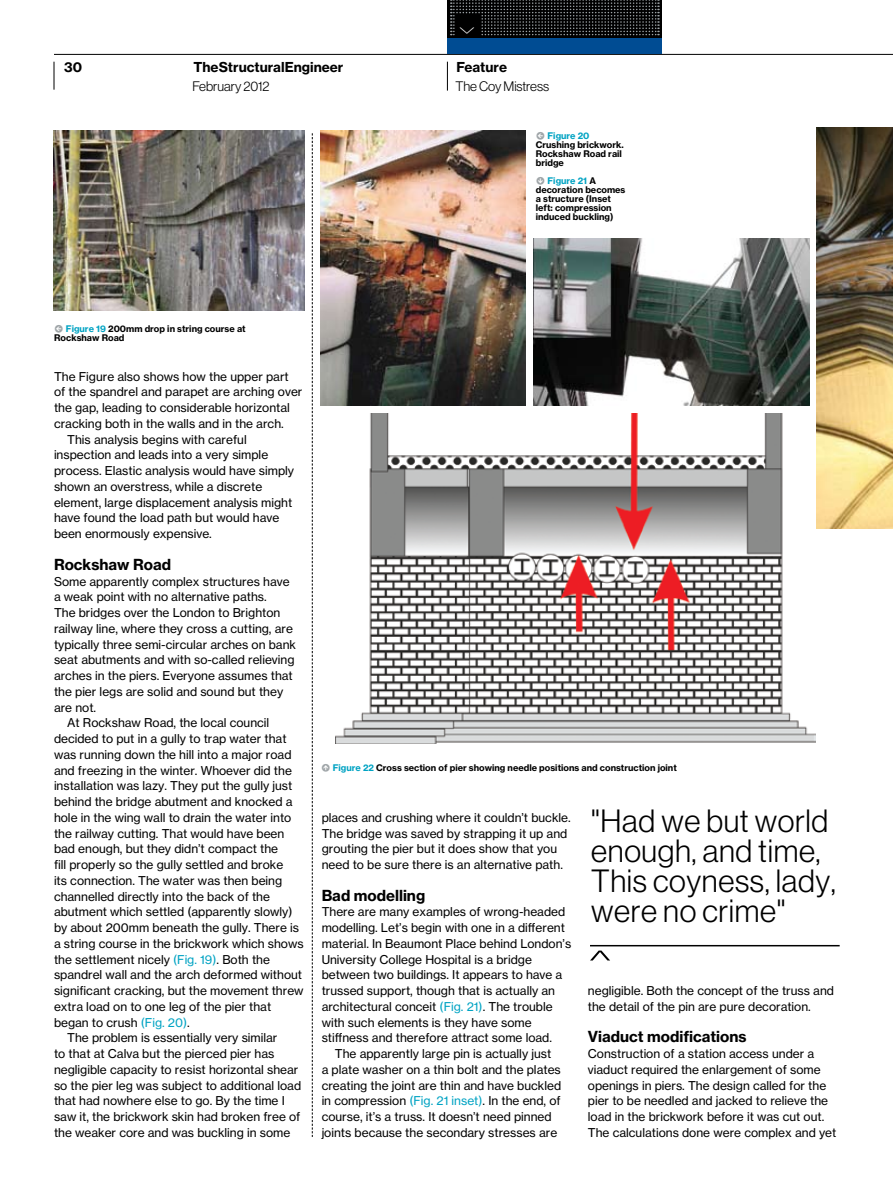
<style>
.page{position:relative;width:893px;height:1191px;background:#fff}
.page>*{position:absolute;margin:0;border:0;box-sizing:border-box;transform-origin:0 0}
.t1{font:100 36px "National";color:#fff}
.t2{font:31.5px/30px "N Haas Grotesk DS Std 45 Lt";letter-spacing:.02em;color:#000}
.t3{font:15px "N Haas Grotesk TX Std 75 Bd";color:#000}
.t4{font:13.5px "N Haas Grotesk TX Std 75 Bd";color:#000}
.t5{font:13.5px "N Haas Grotesk DS Std 45 Lt";color:#000}
.t6{font:12px/15.8px "N Haas Grotesk TX Std 55 Rg";color:#000}
.t7{font:9px/9px "N Haas Grotesk TX Std 75 Bd";color:#000}
.s1{font-family:"Mercury Text G2";font-size:10.5px;color:#9fa5a8}
.s2{color:#00a3c3}
</style>
<div class="page">
<svg style="left:447px;top:0;width:215px;height:38px"></svg>
<svg style="left:451px;top:0;width:208px;height:35px;background:#1b1c1d"></svg>
<div style="left:455px;top:14px;width:24px;height:22px;background:#000"></div>
<svg style="left:447px;top:62px;width:1px;height:29px"></svg>
<hr style="left:54px;top:54px;width:839px;height:1px;background:#000">
<svg style="left:54px;top:62px;width:1px;height:28px"></svg>
<img style="left:335px;top:413px;width:480px;height:331px">
<div style="left:447px;top:38px;width:215px;height:16px;background:#004c93"></div>
<svg style="left:312px;top:133px;width:1px;height:1004px"></svg>
<img style="left:320px;top:130px;width:206px;height:275px">
<img style="left:533px;top:238px;width:277px;height:167px">
<img style="left:54px;top:130px;width:250px;height:180px">
<hr style="left:590px;top:945px;width:250px;height:1px;background:#000">
<svg style="left:590px;top:950px;width:20px;height:10px"></svg>
<img style="left:816px;top:128px;width:77px;height:401px">
<p class="t4" style="left:64px;top:58px;width:19px">30</p>
<p class="t4" style="left:193px;top:58px;width:151px">TheStructuralEngineer</p>
<p class="t5" style="left:192px;top:78px;width:79px">February 2012</p>
<p class="t7" style="left:54px;top:324px;width:193px"><span class="s1">•</span> <span class="s2">Figure 19</span> 200mm drop in string course at<br>Rockshaw Road</p>
<h1 class="t1" style="left:488px;top:25px;width:12px;rotate:90deg">›</h1>
<p class="t4" style="left:456px;top:58px;width:52px">Feature</p>
<p class="t5" style="left:455px;top:79px;width:95px">The Coy Mistress</p>
<p class="t7" style="left:536px;top:131px;width:89px"><span class="s1">•</span> <span class="s2">Figure 20<br></span>Crushing brickwork.<br>Rockshaw Road rail bridge</p>
<p class="t7" style="left:536px;top:176px;width:91px"><span class="s1">•</span> <span class="s2">Figure 21</span> A decoration becomes a structure (Inset left: compression induced buckling)</p>
<p class="t6" style="left:54px;top:368px;width:236px">The Figure also shows how the upper part</p>
<p class="t6" style="left:54px;top:384px;width:250px">of the spandrel and parapet are arching over</p>
<p class="t6" style="left:54px;top:400px;width:237px">the gap, leading to considerable horizontal</p>
<p class="t6" style="left:54px;top:416px;width:231px">cracking both in the walls and in the arch.</p>
<p class="t6" style="left:67px;top:431px;width:181px">This analysis begins with careful</p>
<p class="t6" style="left:54px;top:447px;width:216px">inspection and leads into a very simple</p>
<p class="t6" style="left:54px;top:463px;width:242px">process. Elastic analysis would have simply</p>
<p class="t6" style="left:54px;top:478px;width:210px">shown an overstress, while a discrete</p>
<p class="t6" style="left:54px;top:494px;width:240px">element, large displacement analysis might</p>
<p class="t6" style="left:54px;top:510px;width:227px">have found the load path but would have</p>
<p class="t6" style="left:54px;top:526px;width:159px">been enormously expensive.</p>
<p class="t3" style="left:54px;top:555px;width:119px">Rockshaw Road</p>
<p class="t6" style="left:54px;top:573px;width:237px">Some apparently complex structures have</p>
<p class="t6" style="left:54px;top:589px;width:214px">a weak point with no alternative paths.</p>
<p class="t6" style="left:54px;top:605px;width:228px">The bridges over the London to Brighton</p>
<p class="t6" style="left:54px;top:620px;width:240px">railway line, where they cross a cutting, are</p>
<p class="t6" style="left:54px;top:636px;width:244px">typically three semi-circular arches on bank</p>
<p class="t6" style="left:54px;top:652px;width:242px">seat abutments and with so-called relieving</p>
<p class="t6" style="left:54px;top:667px;width:240px">arches in the piers. Everyone assumes that</p>
<p class="t6" style="left:54px;top:683px;width:231px">the pier legs are solid and sound but they</p>
<p class="t6" style="left:54px;top:699px;width:44px">are not.</p>
<p class="t6" style="left:67px;top:715px;width:204px">At Rockshaw Road, the local council</p>
<p class="t6" style="left:54px;top:730px;width:234px">decided to put in a gully to trap water that</p>
<p class="t6" style="left:54px;top:746px;width:239px">was running down the hill into a major road</p>
<p class="t6" style="left:54px;top:762px;width:239px">and freezing in the winter. Whoever did the</p>
<p class="t6" style="left:54px;top:778px;width:240px">installation was lazy. They put the gully just</p>
<p class="t6" style="left:54px;top:793px;width:240px">behind the bridge abutment and knocked a</p>
<p class="t6" style="left:54px;top:809px;width:239px">hole in the wing wall to drain the water into</p>
<p class="t6" style="left:54px;top:825px;width:232px">the railway cutting. That would have been</p>
<p class="t6" style="left:54px;top:841px;width:226px">bad enough, but they didn’t compact the</p>
<p class="t6" style="left:54px;top:856px;width:231px">fill properly so the gully settled and broke</p>
<p class="t6" style="left:54px;top:872px;width:230px">its connection. The water was then being</p>
<p class="t6" style="left:54px;top:888px;width:218px">channelled directly into the back of the</p>
<p class="t6" style="left:54px;top:904px;width:240px">abutment which settled (apparently slowly)</p>
<p class="t6" style="left:54px;top:919px;width:247px">by about 200mm beneath the gully. There is</p>
<p class="t6" style="left:54px;top:935px;width:251px">a string course in the brickwork which shows</p>
<p class="t6" style="left:54px;top:951px;width:217px">the settlement nicely <span class="s2">(Fig. 19)</span>. Both the</p>
<p class="t6" style="left:54px;top:967px;width:250px">spandrel wall and the arch deformed without</p>
<p class="t6" style="left:54px;top:982px;width:251px">significant cracking, but the movement threw</p>
<p class="t6" style="left:54px;top:998px;width:219px">extra load on to one leg of the pier that</p>
<p class="t6" style="left:54px;top:1014px;width:137px">began to crush <span class="s2">(Fig. 20)</span>.</p>
<p class="t6" style="left:67px;top:1030px;width:212px">The problem is essentially very similar</p>
<p class="t6" style="left:54px;top:1045px;width:222px">to that at Calva but the pierced pier has</p>
<p class="t6" style="left:54px;top:1061px;width:246px">negligible capacity to resist horizontal shear</p>
<p class="t6" style="left:54px;top:1077px;width:249px">so the pier leg was subject to additional load</p>
<p class="t6" style="left:54px;top:1093px;width:232px">that had nowhere else to go. By the time I</p>
<p class="t6" style="left:54px;top:1108px;width:248px">saw it, the brickwork skin had broken free of</p>
<p class="t6" style="left:54px;top:1124px;width:238px">the weaker core and was buckling in some</p>
<p class="t7" style="left:321px;top:763px;width:357px"><span class="s1">•</span> <span class="s2">Figure 22</span> Cross section of pier showing needle positions and construction joint</p>
<h2 class="t2" style="left:591px;top:806px;width:246px">"Had we but world enough, and time,<br>This coyness, lady, were no crime"</h2>
<p class="t6" style="left:322px;top:809px;width:251px">places and crushing where it couldn’t buckle.<br>The bridge was saved by strapping it up and grouting the pier but it does show that you need to be sure there is an alternative path.</p>
<p class="t3" style="left:322px;top:885px;width:105px">Bad modelling</p>
<p class="t6" style="left:322px;top:904px;width:245px">There are many examples of wrong-headed</p>
<p class="t6" style="left:322px;top:920px;width:245px">modelling. Let’s begin with one in a different</p>
<p class="t6" style="left:322px;top:935px;width:251px">material. In Beaumont Place behind London’s</p>
<p class="t6" style="left:322px;top:951px;width:212px">University College Hospital is a bridge</p>
<p class="t6" style="left:322px;top:967px;width:242px">between two buildings. It appears to have a</p>
<p class="t6" style="left:322px;top:982px;width:235px">trussed support, though that is actually an</p>
<p class="t6" style="left:322px;top:998px;width:233px">architectural conceit <span class="s2">(Fig. 21)</span>. The trouble</p>
<p class="t6" style="left:322px;top:1014px;width:211px">with such elements is they have some</p>
<p class="t6" style="left:322px;top:1030px;width:232px">stiffness and therefore attract some load.</p>
<p class="t6" style="left:335px;top:1045px;width:218px">The apparently large pin is actually just</p>
<p class="t6" style="left:322px;top:1061px;width:241px">a plate washer on a thin bolt and the plates</p>
<p class="t6" style="left:322px;top:1077px;width:241px">creating the joint are thin and have buckled</p>
<p class="t6" style="left:322px;top:1093px;width:241px">in compression <span class="s2">(Fig. 21 inset)</span>. In the end, of</p>
<p class="t6" style="left:322px;top:1108px;width:231px">course, it’s a truss. It doesn’t need pinned</p>
<p class="t6" style="left:322px;top:1124px;width:237px">joints because the secondary stresses are</p>
<p class="t6" style="left:588px;top:982px;width:248px">negligible. Both the concept of the truss and the detail of the pin are pure decoration.</p>
<p class="t3" style="left:588px;top:1027px;width:160px">Viaduct modifications</p>
<p class="t6" style="left:588px;top:1046px;width:250px">Construction of a station access under a viaduct required the enlargement of some openings in piers. The design called for the pier to be needled and jacked to relieve the load in the brickwork before it was cut out.<br>The calculations done were complex and yet</p>
</div>
